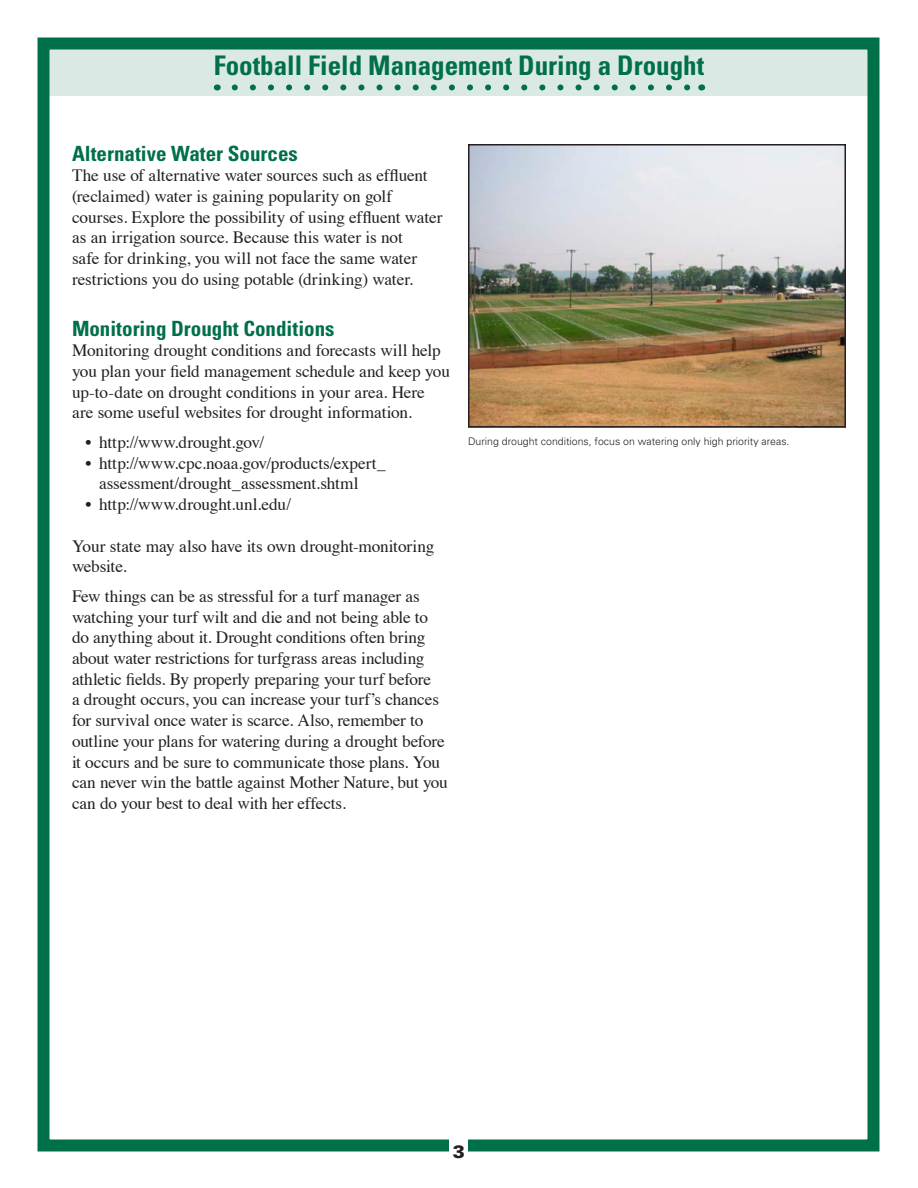
<style>
.page{position:relative;width:918px;height:1188px;background:#fff}
.page>*{position:absolute;margin:0;border:0;box-sizing:border-box;transform-origin:0 0}
.Head{font:700 condensed 27px "Univers";color:#007049}
.Subhead{font:700 condensed 21px "Univers";color:#007049}
.t1{font:900 18px "Univers";color:#231f20}
.Body_Copy{font:17.25px/20.7px "Times";letter-spacing:-.01em;color:#231f20}
.Bullet_Body_Copy_Cop{font:17.25px/20.7px "Times";letter-spacing:-.005em;color:#231f20}
.Cutline{font:300 10.5px "Univers";color:#231f20}
</style>
<div class="page">
<div style="left:45px;top:47px;width:827px;height:48px;background:#dae9e4"></div>
<div style="left:38px;top:38px;width:841px;height:1114px;border:12px solid #007049"></div>
<div style="left:449px;top:1131px;width:18px;height:27px;background:#fff"></div>
<svg style="left:235px;top:84px;width:456px;height:6px"></svg>
<img style="left:471px;top:147px;width:372px;height:278px">
<div style="left:468px;top:144px;width:378px;height:284px;border:2px solid #231f20"></div>
<p class="Head" style="left:214px;top:49px;width:492px">Football Field Management During a Drought</p>
<p class="Subhead" style="left:72px;top:140px;width:227px">Alternative Water Sources</p>
<p class="Body_Copy" style="left:72px;top:164px;width:372px">The use of alternative water sources such as effluent (reclaimed) water is gaining popularity on golf courses. Explore the possibility of using effluent water as an irrigation source. Because this water is not<br>safe for drinking, you will not face the same water restrictions you do using potable (drinking) water.</p>
<p class="Subhead" style="left:72px;top:315px;width:264px">Monitoring Drought Conditions</p>
<p class="Body_Copy" style="left:72px;top:339px;width:380px">Monitoring drought conditions and forecasts will help you plan your field management schedule and keep you up-to-date on drought conditions in your area. Here are some useful websites for drought information.</p>
<p class="Bullet_Body_Copy_Cop" style="left:86px;top:430px;width:180px">• http://www.drought.gov/</p>
<p class="Bullet_Body_Copy_Cop" style="left:99px;top:451px;width:288px;text-indent:-14px">• http://www.cpc.noaa.gov/products/expert_ assessment/drought_assessment.shtml</p>
<p class="Bullet_Body_Copy_Cop" style="left:86px;top:493px;width:207px">• http://www.drought.unl.edu/</p>
<p class="Body_Copy" style="left:72px;top:534px;width:364px">Your state may also have its own drought-monitoring website.</p>
<p class="Body_Copy" style="left:72px;top:584px;width:377px">Few things can be as stressful for a turf manager as watching your turf wilt and die and not being able to do anything about it. Drought conditions often bring about water restrictions for turfgrass areas including athletic fields. By properly preparing your turf before<br>a drought occurs, you can increase your turf’s chances for survival once water is scarce. Also, remember to outline your plans for watering during a drought before it occurs and be sure to communicate those plans. You can never win the battle against Mother Nature, but you can do your best to deal with her effects.</p>
<p class="Cutline" style="left:468px;top:435px;width:323px">During drought conditions, focus on watering only high priority areas.</p>
<p class="t1" style="left:453px;top:1140px;width:14px">3</p>
</div>
